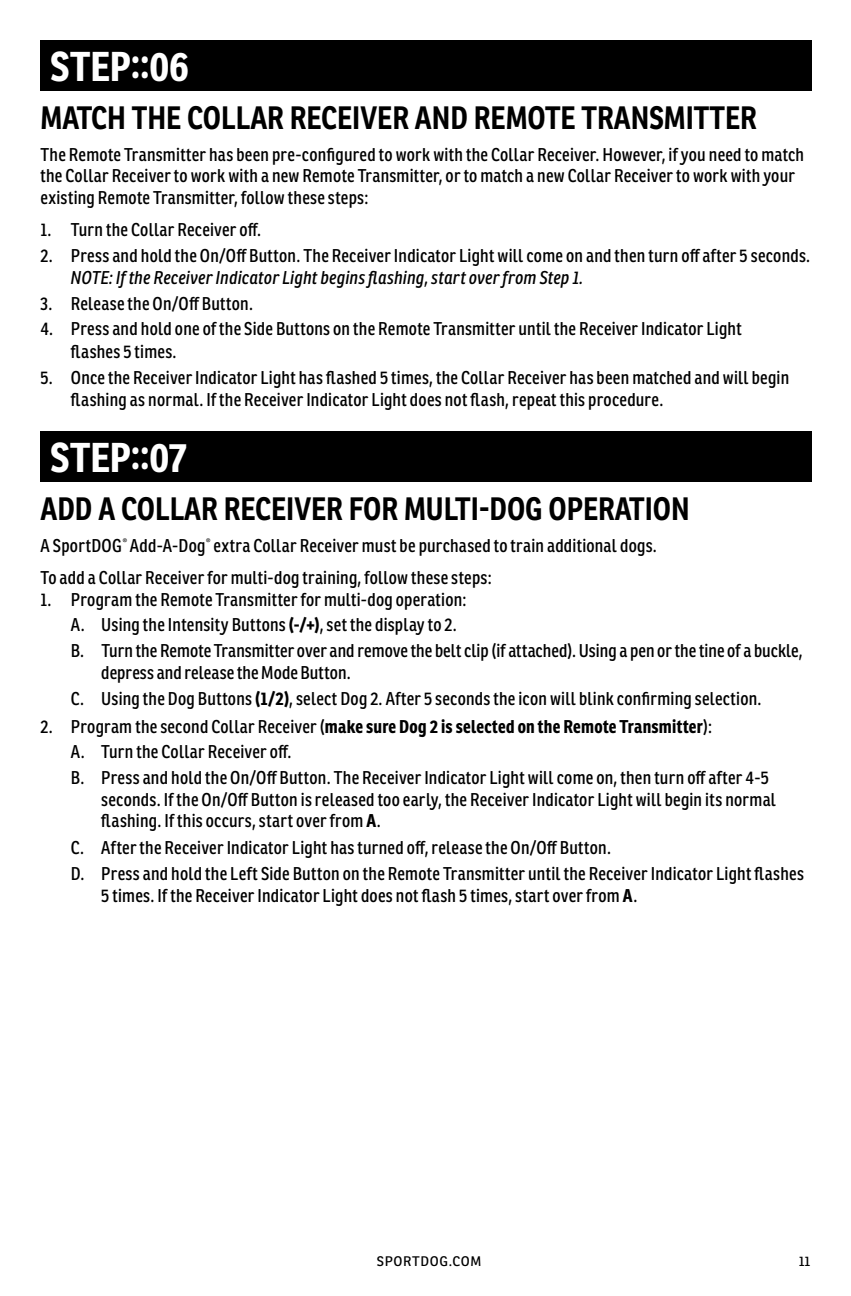
<style>
.page{position:relative;width:851px;height:1296px;background:#fff}
.page>*{position:absolute;margin:0;border:0;box-sizing:border-box;transform-origin:0 0}
.t1{font:700 40.5px "Ronnia Cond";letter-spacing:-.005em;color:#fff}
.t2{font:700 31.5px "Ronnia";color:#000;scale:.85 1}
.t3{font:18px/25.7px "Ronnia Cond";letter-spacing:.015em;color:#000}
.t4{font:italic 18px "Ronnia Cond";letter-spacing:.015em;color:#000}
.t5{font:13.5px "Ronnia";letter-spacing:.05em;color:#000}
.s1{font-weight:700}
</style>
<div class="page">
<div style="left:40px;top:40px;width:771px;height:51px;background:#000"></div>
<div style="left:40px;top:432px;width:771px;height:50px;background:#000"></div>
<h1 class="t1" style="left:51px;top:40px;width:140px">STEP::06</h1>
<h2 class="t2" style="left:40px;top:98px;width:844px">MATCH THE COLLAR RECEIVER AND REMOTE TRANSMITTER</h2>
<p class="t3" style="left:40px;top:143px;width:765px;line-height:21.6px">The Remote Transmitter has been pre-configured to work with the Collar Receiver. However, if you need to match the Collar Receiver to work with a new Remote Transmitter, or to match a new Collar Receiver to work with your existing Remote Transmitter, follow these steps:</p>
<p class="t3" style="left:40px;top:217px;width:222px">1. Turn the Collar Receiver off.</p>
<p class="t3" style="left:40px;top:243px;width:771px">2. Press and hold the On/Off Button. The Receiver Indicator Light will come on and then turn off after 5 seconds.</p>
<p class="t4" style="left:71px;top:266px;width:514px">NOTE: If the Receiver Indicator Light begins flashing, start over from Step 1.</p>
<p class="t3" style="left:40px;top:290px;width:214px">3. Release the On/Off Button.</p>
<p class="t3" style="left:71px;top:318px;width:672px;line-height:22.5px;text-indent:-30px">4. Press and hold one of the Side Buttons on the Remote Transmitter until the Receiver Indicator Light flashes 5 times.</p>
<p class="t3" style="left:71px;top:366px;width:719px;line-height:22.5px;text-indent:-30px">5. Once the Receiver Indicator Light has flashed 5 times, the Collar Receiver has been matched and will begin flashing as normal. If the Receiver Indicator Light does not flash, repeat this procedure.</p>
<h1 class="t1" style="left:51px;top:432px;width:137px">STEP::07</h1>
<h2 class="t2" style="left:40px;top:489px;width:765px">ADD A COLLAR RECEIVER FOR MULTI-DOG OPERATION</h2>
<p class="t3" style="left:40px;top:529px;width:617px;line-height:31.7px">A SportDOG<sup>®</sup> Add-A-Dog<sup>®</sup> extra Collar Receiver must be purchased to train additional dogs.<br>To add a Collar Receiver for multi-dog training, follow these steps:</p>
<p class="t3" style="left:71px;top:587px;width:733px;text-indent:-30px">1. Program the Remote Transmitter for multi-dog operation:<br>A. Using the Intensity Buttons <span class="s1">(-/+)</span>, set the display to 2.<br>B. Turn the Remote Transmitter over and remove the belt clip (if attached). Using a pen or the tine of a buckle,</p>
<p class="t3" style="left:71px;top:659px;width:692px;line-height:26.6px;text-indent:30px">depress and release the Mode Button.<br>C. Using the Dog Buttons <span class="s1">(1/2)</span>, select Dog 2. After 5 seconds the icon will blink confirming selection.</p>
<p class="t3" style="left:71px;top:713px;width:699px;text-indent:-30px">2. Program the second Collar Receiver (<span class="s1">make sure Dog 2 is selected on the Remote Transmitter</span>):<br>A. Turn the Collar Receiver off.<br>B. Press and hold the On/Off Button. The Receiver Indicator Light will come on, then turn off after 4-5</p>
<p class="t3" style="left:101px;top:788px;width:676px;line-height:21.6px">seconds. If the On/Off Button is released too early, the Receiver Indicator Light will begin its normal flashing. If this occurs, start over from <span class="s1">A</span>.</p>
<p class="t3" style="left:71px;top:834px;width:734px;line-height:26.6px">C. After the Receiver Indicator Light has turned off, release the On/Off Button.<br>D. Press and hold the Left Side Button on the Remote Transmitter until the Receiver Indicator Light flashes</p>
<p class="t3" style="left:101px;top:882px;width:537px">5 times. If the Receiver Indicator Light does not flash 5 times, start over from <span class="s1">A</span>.</p>
<p class="t5" style="left:377px;top:1253px;width:106px">SPORTDOG.COM</p>
<p class="t5" style="left:798px;top:1253px;width:13px">11</p>
</div>
